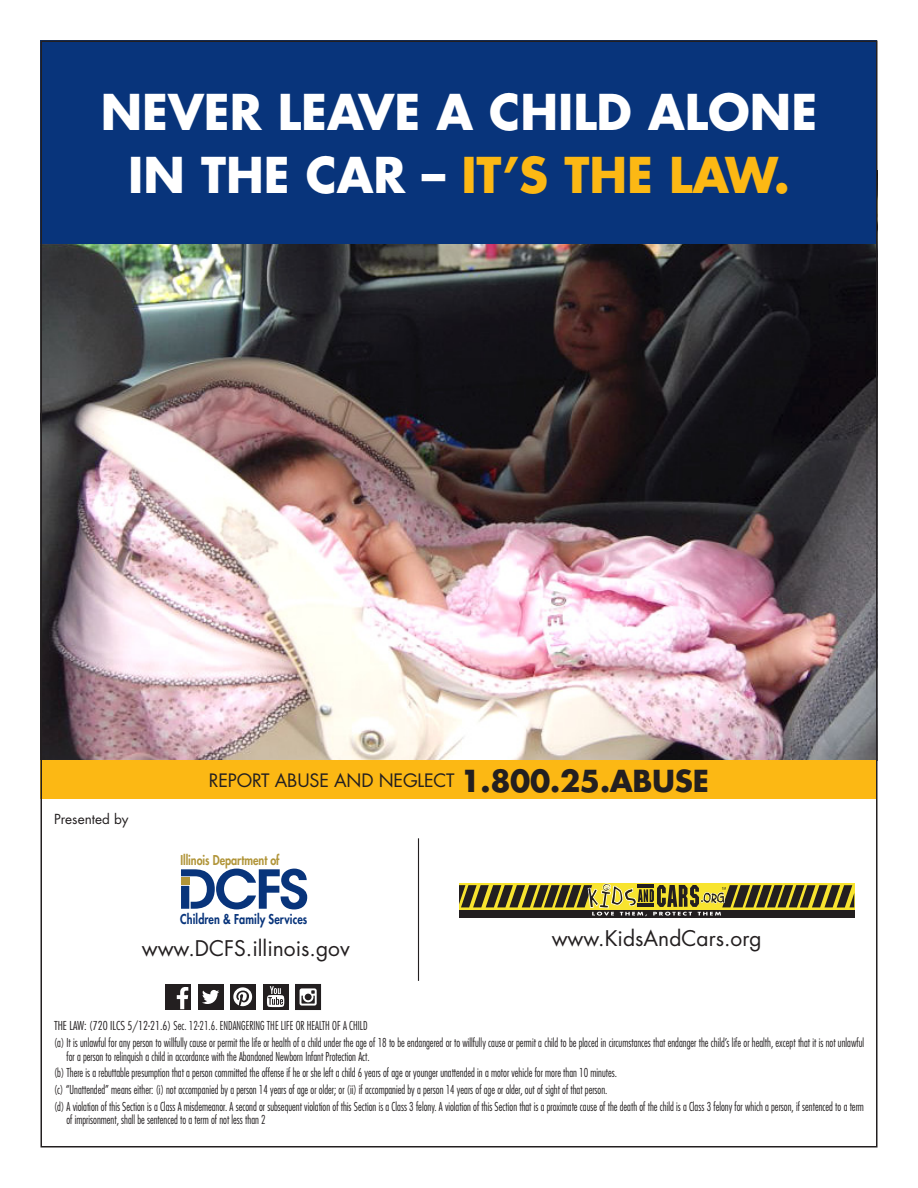
<style>
.page{position:relative;width:918px;height:1188px;background:#fff}
.page>*{position:absolute;margin:0;border:0;box-sizing:border-box;transform-origin:0 0}
.t1{font:700 48px/63px "Futura";color:#fff;text-align:center}
.t2{font:21px "Futura";color:#231f20}
.t3{font:18px "Futura";letter-spacing:-.01em;color:#231f20}
.t4{font:13.5px "Futura";color:#231f20}
.t5{font:800 13.2px "Futura";letter-spacing:.01em;color:#08347b;scale:.82 1}
.t6{font:800 13.2px "Futura";letter-spacing:-.005em;color:#b19539;scale:.82 1}
.t7{font:300 condensed 12px/13.5px "Futura";color:#231f20;scale:.9 1}
.t8{font:300 condensed 12px "Futura";color:#231f20}
.s1{color:#fcb814}
.s2{font-weight:700;font-size:29.55px}
</style>
<div class="page">
<img style="left:43px;top:244px;width:832px;height:516px">
<svg style="left:181px;top:869px;width:126px;height:40px"></svg>
<div style="left:181px;top:878px;width:8px;height:7px;background:#b19539"></div>
<div style="left:165px;top:984px;width:26px;height:25px;background:#231f20"></div>
<svg style="left:177px;top:987px;width:11px;height:22px"></svg>
<div style="left:198px;top:984px;width:26px;height:26px;background:#231f20"></div>
<svg style="left:202px;top:990px;width:17px;height:14px"></svg>
<div style="left:230px;top:984px;width:26px;height:26px;background:#231f20"></div>
<svg style="left:233px;top:987px;width:19px;height:19px"></svg>
<div style="left:263px;top:984px;width:26px;height:26px;background:#231f20"></div>
<svg style="left:267px;top:986px;width:17px;height:21px"></svg>
<svg style="left:295px;top:984px;width:26px;height:26px"></svg>
<div style="left:459px;top:910px;width:395px;height:7px;background:#231f20"></div>
<div style="left:459px;top:883px;width:395px;height:27px;background:#f8e42f"></div>
<svg style="left:459px;top:884px;width:395px;height:32px"></svg>
<div style="left:40px;top:40px;width:838px;height:204px;background:#08347b"></div>
<hr style="left:418px;top:838px;width:1px;height:143px;background:#231f20">
<div style="left:40px;top:760px;width:838px;height:39px;background:#fcb814"></div>
<p class="t1" style="left:101px;top:80px;width:718px">NEVER LEAVE A CHILD ALONE<br>IN THE CAR – <span class="s1">IT’S THE LAW.</span></p>
<p class="t4" style="left:54px;top:810px;width:76px">Presented by</p>
<p class="t3" style="left:209px;top:769px;width:502px">REPORT ABUSE AND NEGLECT <span class="s2">1.800.25.ABUSE</span></p>
<p class="t6" style="left:180px;top:852px;width:122px">Illinois Department of</p>
<p class="t5" style="left:180px;top:911px;width:156px">Children &amp; Family Services</p>
<p class="t2" style="left:142px;top:935px;width:210px">www.DCFS.illinois.gov</p>
<p class="t2" style="left:552px;top:924px;width:211px">www.KidsAndCars.org</p>
<p class="t8" style="left:54px;top:1019px;width:315px">THE LAW: (720 ILCS 5/12-21.6) Sec. 12-21.6. ENDANGERING THE LIFE OR HEALTH OF A CHILD</p>
<p class="t7" style="left:66px;top:1036px;width:888px;text-indent:-12px">(a) It is unlawful for any person to willfully cause or permit the life or health of a child under the age of 18 to be endangered or to willfully cause or permit a child to be placed in circumstances that endanger the child’s life or health, except that it is not unlawful for a person to relinquish a child in accordance with the Abandoned Newborn Infant Protection Act.</p>
<p class="t7" style="left:54px;top:1066px;width:627px">(b) There is a rebuttable presumption that a person committed the offense if he or she left a child 6 years of age or younger unattended in a motor vehicle for more than 10 minutes.</p>
<p class="t7" style="left:54px;top:1083px;width:617px">(c) “Unattended” means either: (i) not accompanied by a person 14 years of age or older; or (ii) if accompanied by a person 14 years of age or older, out of sight of that person.</p>
<p class="t7" style="left:66px;top:1100px;width:888px;text-indent:-12px">(d) A violation of this Section is a Class A misdemeanor. A second or subsequent violation of this Section is a Class 3 felony. A violation of this Section that is a proximate cause of the death of the child is a Class 3 felony for which a person, if sentenced to a term of imprisonment, shall be sentenced to a term of not less than 2</p>
</div>
